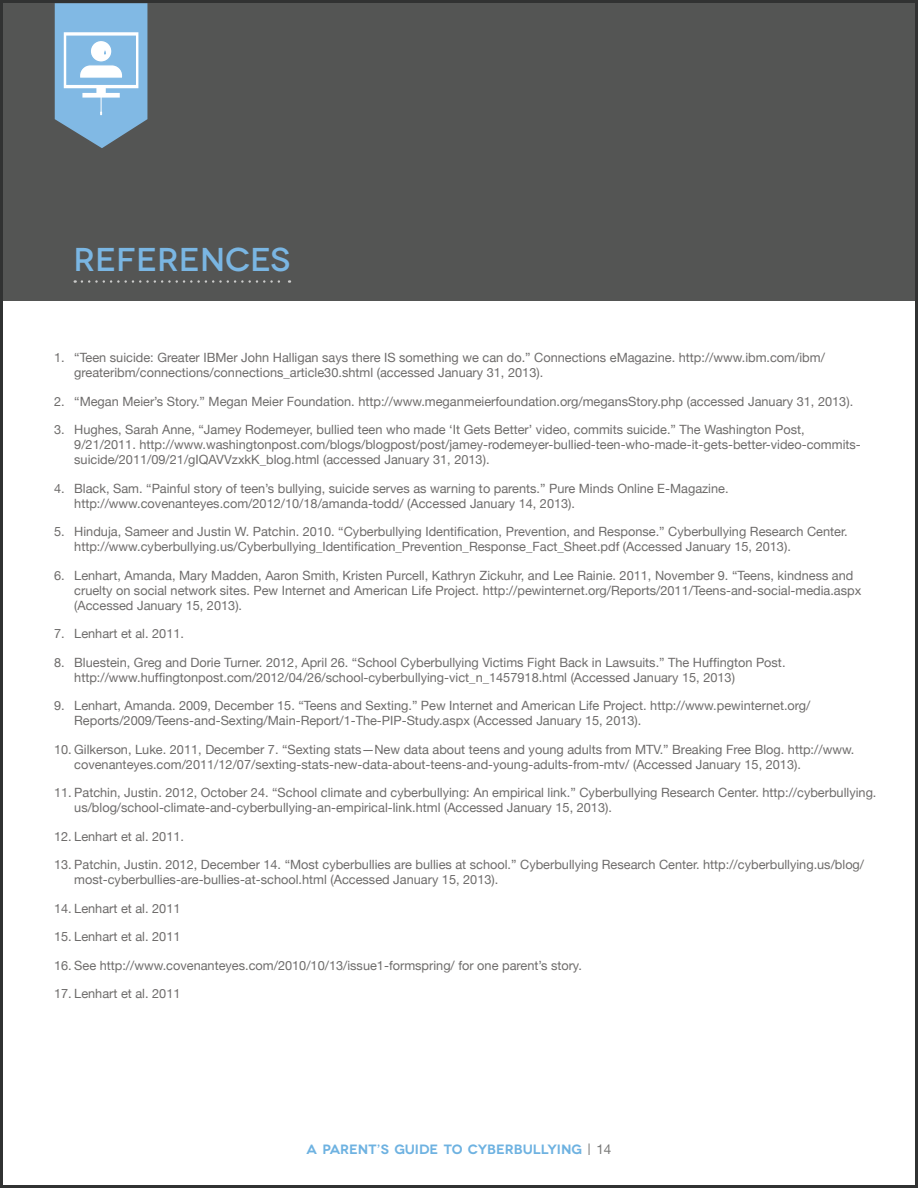
<style>
.page{position:relative;width:918px;height:1188px;background:#fff}
.page>*{position:absolute;margin:0;border:0;box-sizing:border-box;transform-origin:0 0}
.Chapter_Title{font:500 33px "Novecentowide";color:#7ab6e3}
.t1{font:600 13.5px "Novecentowide";color:#6eb2e1}
.t2{font:12.75px/15px "Helvetica Neue";color:#6e6c6b}
.s1{font-weight:400;color:#787877}
.s2{font-family:"Helvetica Neue LT Std";font-weight:400;color:#787877}
</style>
<div class="page">
<div style="left:2px;top:2px;width:914px;height:299px;background:#545554"></div>
<svg style="left:55px;top:4px;width:92px;height:144px;background:#8db8d9"></svg>
<svg style="left:82px;top:280px;width:208px;height:3px"></svg>
<p class="Chapter_Title" style="left:74px;top:240px;width:218px">REFERENCES</p>
<p class="t2" style="left:74px;top:350px;width:752px;text-indent:-20px">1. “Teen suicide: Greater IBMer John Halligan says there IS something we can do.” Connections eMagazine. http://www.ibm.com/ibm/ greateribm/connections/connections_article30.shtml (accessed January 31, 2013).</p>
<p class="t2" style="left:54px;top:393px;width:801px">2. “Megan Meier’s Story.” Megan Meier Foundation. http://www.meganmeierfoundation.org/megansStory.php (accessed January 31, 2013).</p>
<p class="t2" style="left:74px;top:422px;width:788px;text-indent:-20px">3. Hughes, Sarah Anne, “Jamey Rodemeyer, bullied teen who made ‘It Gets Better’ video, commits suicide.” The Washington Post,<br>9/21/2011. http://www.washingtonpost.com/blogs/blogpost/post/jamey-rodemeyer-bullied-teen-who-made-it-gets-better-video-commits&shy;suicide/2011/09/21/gIQAVVzxkK_blog.html (accessed January 31, 2013).</p>
<p class="t2" style="left:74px;top:480px;width:656px;text-indent:-20px">4. Black, Sam. “Painful story of teen’s bullying, suicide serves as warning to parents.” Pure Minds Online E-Magazine. http://www.covenanteyes.com/2012/10/18/amanda-todd/ (Accessed January 14, 2013).</p>
<p class="t2" style="left:74px;top:524px;width:775px;text-indent:-20px">5. Hinduja, Sameer and Justin W. Patchin. 2010. “Cyberbullying Identification, Prevention, and Response.” Cyberbullying Research Center. http://www.cyberbullying.us/Cyberbullying_Identification_Prevention_Response_Fact_Sheet.pdf (Accessed January 15, 2013).</p>
<p class="t2" style="left:74px;top:567px;width:789px;text-indent:-20px">6. Lenhart, Amanda, Mary Madden, Aaron Smith, Kristen Purcell, Kathryn Zickuhr, and Lee Rainie. 2011, November 9. “Teens, kindness and cruelty on social network sites. Pew Internet and American Life Project. http://pewinternet.org/Reports/2011/Teens-and-social-media.aspx (Accessed January 15, 2013).</p>
<p class="t2" style="left:54px;top:626px;width:132px">7. Lenhart et al. 2011.</p>
<p class="t2" style="left:74px;top:654px;width:713px;text-indent:-20px">8. Bluestein, Greg and Dorie Turner. 2012, April 26. “School Cyberbullying Victims Fight Back in Lawsuits.” The Huffington Post. http://www.huffingtonpost.com/2012/04/26/school-cyberbullying-vict_n_1457918.html (Accessed January 15, 2013)</p>
<p class="t2" style="left:74px;top:698px;width:738px;text-indent:-20px">9. Lenhart, Amanda. 2009, December 15. “Teens and Sexting.” Pew Internet and American Life Project. http://www.pewinternet.org/<br>Reports/2009/Teens-and-Sexting/Main-Report/1-The-PIP-Study.aspx (Accessed January 15, 2013).</p>
<p class="t2" style="left:74px;top:741px;width:782px;text-indent:-20px">10. Gilkerson, Luke. 2011, December 7. “Sexting stats—New data about teens and young adults from MTV.” Breaking Free Blog. http://www. covenanteyes.com/2011/12/07/sexting-stats-new-data-about-teens-and-young-adults-from-mtv/ (Accessed January 15, 2013).</p>
<p class="t2" style="left:74px;top:785px;width:804px;text-indent:-20px">11. Patchin, Justin. 2012, October 24. “School climate and cyberbullying: An empirical link.” Cyberbullying Research Center. http://cyberbullying. us/blog/school-climate-and-cyberbullying-an-empirical-link.html (Accessed January 15, 2013).</p>
<p class="t2" style="left:54px;top:828px;width:132px">12. Lenhart et al. 2011.</p>
<p class="t2" style="left:74px;top:857px;width:791px;text-indent:-20px">13. Patchin, Justin. 2012, December 14. “Most cyberbullies are bullies at school.” Cyberbullying Research Center. http://cyberbullying.us/blog/ most-cyberbullies-are-bullies-at-school.html (Accessed January 15, 2013).</p>
<p class="t2" style="left:54px;top:900px;width:128px">14. Lenhart et al. 2011</p>
<p class="t2" style="left:54px;top:929px;width:128px">15. Lenhart et al. 2011</p>
<p class="t2" style="left:54px;top:957px;width:529px">16. See http://www.covenanteyes.com/2010/10/13/issue1-formspring/ for one parent’s story.</p>
<p class="t2" style="left:54px;top:986px;width:128px">17. Lenhart et al. 2011</p>
<p class="t1" style="left:307px;top:1141px;width:306px">A PARENT’S GUIDE TO CYBERBULLYING <span class="s1">|</span> <span class="s2">14</span></p>
</div>
